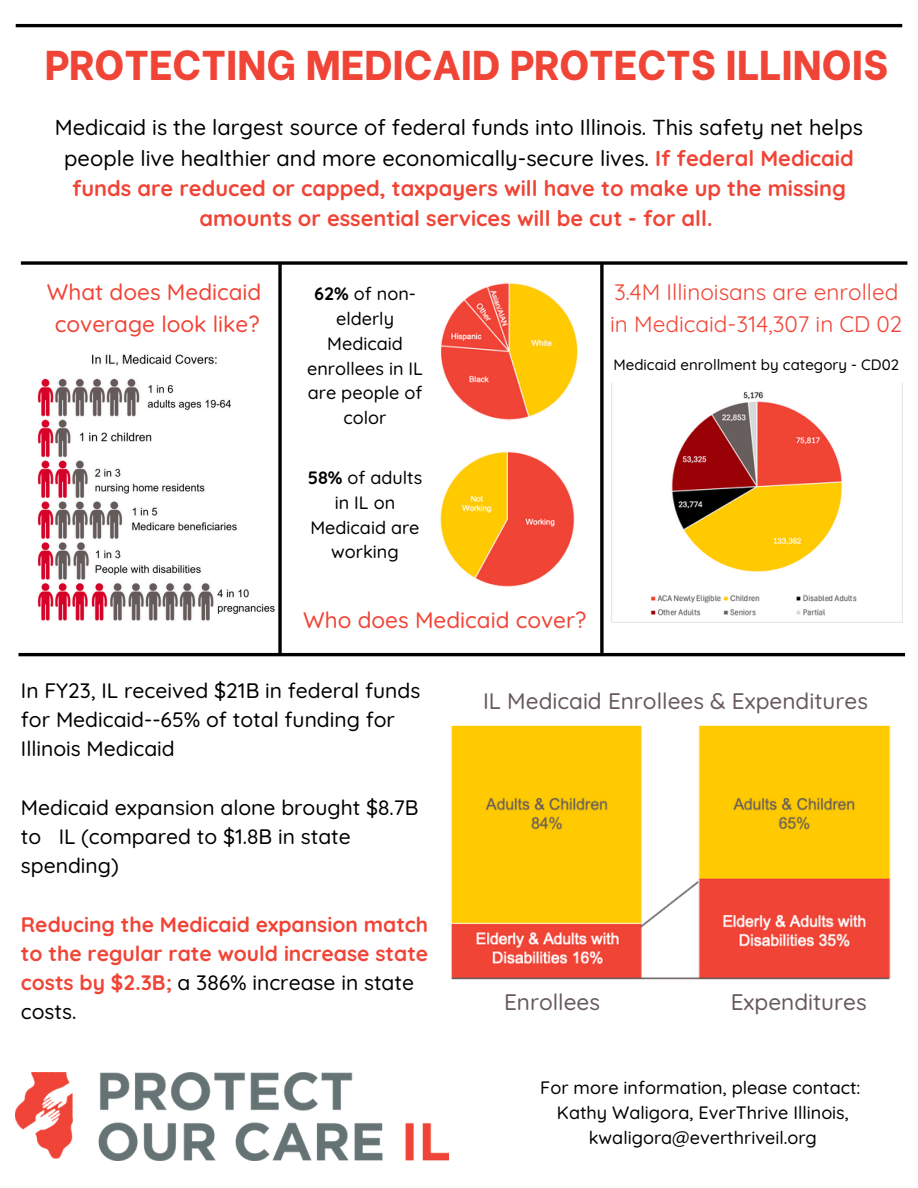
<style>
.page{position:relative;width:918px;height:1188px;background:#fff}
.page>*{position:absolute;margin:0;border:0;box-sizing:border-box;transform-origin:0 0}
.t1{font:800 41.55px "Be Vietnam";color:#f04436}
.t2{font:500 22.5px/31.5px "Quicksand";color:#f04436;text-align:center}
.t3{font:500 22.5px "Quicksand";color:#67595e}
.t4{font:22.5px/31.5px "Quicksand";color:#f04436}
.t5{font:500 21.75px/30.3px "Quicksand";color:#000;text-align:center}
.t6{font:500 21px/29.2px "Quicksand";color:#000}
.t7{font:700 21px/29.2px "Quicksand";color:#f04436}
.t8{font:500 18px/24.8px "Quicksand";color:#000;text-align:center}
.t9{font:500 15px "Quicksand";color:#000}
.s1{font-weight:700;color:#f04436}
.s2{font-weight:700}
.s3{font-weight:500;color:#000}
</style>
<div class="page">
<svg style="left:278px;top:265px;width:4px;height:388px;background:#272727"></svg>
<hr style="left:16px;top:24px;width:886px;height:3px;background:#000">
<img style="left:440px;top:282px;width:138px;height:139px">
<img style="left:440px;top:451px;width:135px;height:136px">
<hr style="left:18px;top:653px;width:887px;height:3px;background:#000">
<img style="left:16px;top:1072px;width:433px;height:88px">
<svg style="left:600px;top:265px;width:4px;height:388px;background:#272727"></svg>
<img style="left:451px;top:725px;width:440px;height:255px">
<svg style="left:21px;top:261px;width:886px;height:4px;background:#272727"></svg>
<img style="left:611px;top:384px;width:292px;height:238px">
<img style="left:38px;top:354px;width:237px;height:267px">
<p class="t1" style="left:45px;top:30px;width:845px">PROTECTING MEDICAID PROTECTS ILLINOIS</p>
<h1 class="t5" style="left:55px;top:112px;width:810px">Medicaid is the largest source of federal funds into Illinois. This safety net helps people live healthier and more economically-secure lives. <span class="s1">If federal Medicaid funds are reduced or capped, taxpayers will have to make up the missing amounts or essential services will be cut - for all.</span></h1>
<h2 class="t2" style="left:47px;top:276px;width:216px">What does Medicaid coverage look like?</h2>
<p class="t8" style="left:307px;top:281px;width:117px"><span class="s2">62%</span> of non&shy;elderly<br>Medicaid enrollees in IL are people of color</p>
<p class="t4" style="left:610px;top:276px;width:294px">3.4M Illinoisans are enrolled in Medicaid-314,307 in CD 02</p>
<h4 class="t9" style="left:613px;top:355px;width:287px">Medicaid enrollment by category - CD02</h4>
<p class="t8" style="left:308px;top:465px;width:116px"><span class="s2">58%</span> of adults in IL on<br>Medicaid are working</p>
<p class="t2" style="left:303px;top:604px;width:285px">Who does Medicaid cover?</p>
<h2 class="t6" style="left:21px;top:675px;width:401px">In FY23, IL received $21B in federal funds for Medicaid--65% of total funding for<br>Illinois Medicaid</h2>
<h3 class="t6" style="left:21px;top:792px;width:399px">Medicaid expansion alone brought $8.7B to IL (compared to $1.8B in state spending)</h3>
<h4 class="t7" style="left:21px;top:909px;width:409px">Reducing the Medicaid expansion match to the regular rate would increase state costs by $2.3B; <span class="s3">a 386% increase in state costs.</span></h4>
<p class="t3" style="left:483px;top:686px;width:386px">IL Medicaid Enrollees &amp; Expenditures</p>
<p class="t3" style="left:504px;top:987px;width:98px">Enrollees</p>
<p class="t3" style="left:731px;top:987px;width:138px">Expenditures</p>
<p class="t8" style="left:540px;top:1075px;width:322px">For more information, please contact:<br>Kathy Waligora, EverThrive Illinois, kwaligora@everthriveil.org</p>
</div>
